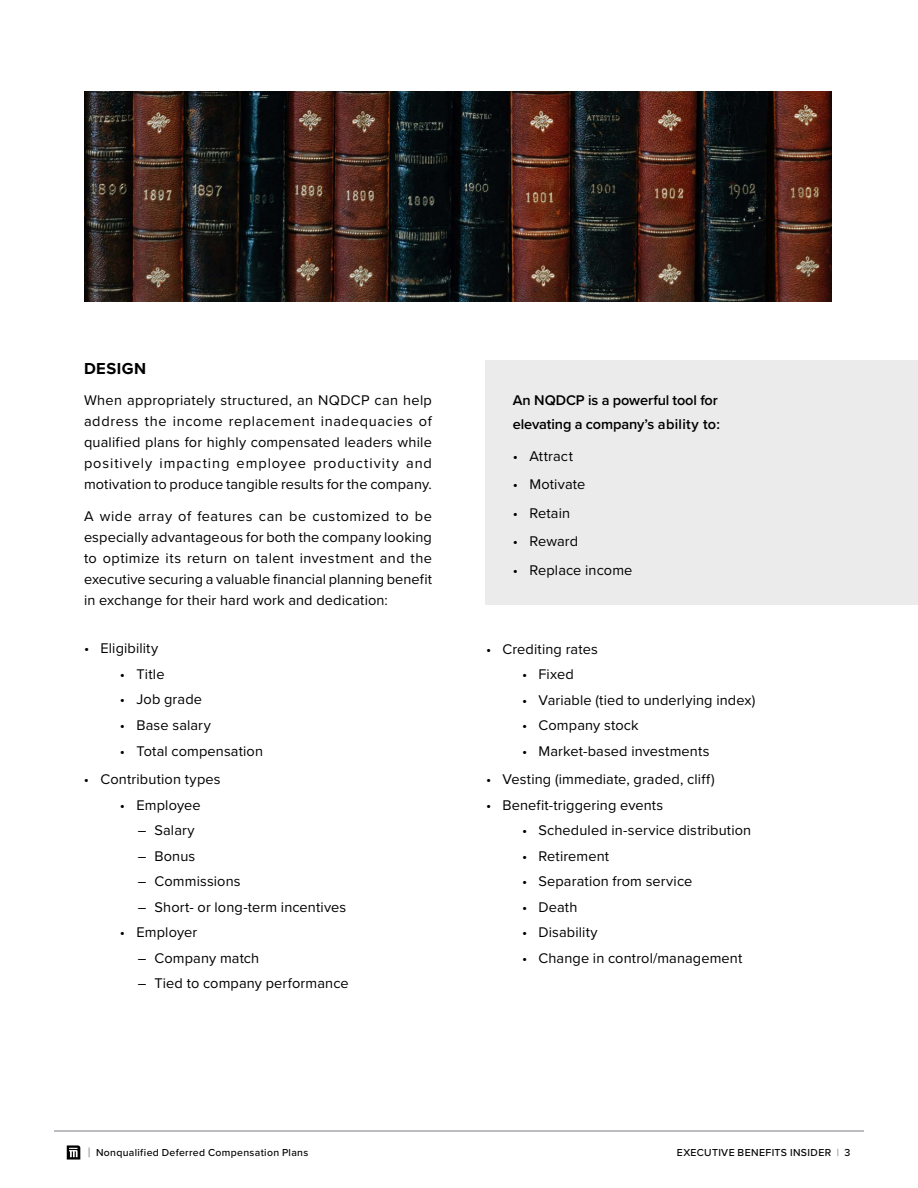
<style>
.page{position:relative;width:918px;height:1188px;background:#fff}
.page>*{position:absolute;margin:0;border:0;box-sizing:border-box;transform-origin:0 0}
.t1{font:700 16.5px "Proxima Nova";letter-spacing:.03em;color:#000}
.t2{font:14.55px/21px "Proxima Nova";letter-spacing:.01em;color:#000;text-align:justify}
.t3{font:600 14.55px/24px "Proxima Nova";letter-spacing:-.005em;color:#000}
.t4{font:500 10.5px "Proxima Nova";letter-spacing:.03em;color:#000}
.s1{color:#808285}
</style>
<div class="page">
<svg style="left:67px;top:1145px;width:13px;height:15px"></svg>
<hr style="left:54px;top:1131px;width:810px;height:1px;background:#a7a9ac">
<div style="left:486px;top:361px;width:432px;height:244px;background:#ebebec"></div>
<img style="left:84px;top:92px;width:748px;height:210px">
<p class="t1" style="left:84px;top:356px;width:64px">DESIGN</p>
<p class="t2" style="left:84px;top:389px;width:350px">When appropriately structured, an NQDCP can help address the income replacement inadequacies of qualified plans for highly compensated leaders while positively impacting employee productivity and motivation to produce tangible results for the company.</p>
<p class="t2" style="left:84px;top:505px;width:350px">A wide array of features can be customized to be especially advantageous for both the company looking to optimize its return on talent investment and the executive securing a valuable financial planning benefit in exchange for their hard work and dedication:</p>
<p class="t2" style="left:84px;top:637px;width:76px">• Eligibility</p>
<p class="t2" style="left:120px;top:663px;width:46px">• Title</p>
<p class="t2" style="left:120px;top:689px;width:84px">• Job grade</p>
<p class="t2" style="left:120px;top:714px;width:92px">• Base salary</p>
<p class="t2" style="left:120px;top:740px;width:145px">• Total compensation</p>
<p class="t2" style="left:84px;top:768px;width:138px">• Contribution types</p>
<p class="t2" style="left:138px;top:791px;width:210px;line-height:25.5px;text-align:left;text-indent:-18px">• Employee<br>― Salary<br>― Bonus<br>― Commissions<br>― Short- or long-term incentives</p>
<p class="t2" style="left:138px;top:919px;width:212px;line-height:25.5px;text-align:left;text-indent:-18px">• Employer<br>― Company match<br>― Tied to company performance</p>
<p class="t3" style="left:513px;top:388px;width:209px">An NQDCP is a powerful tool for elevating a company’s ability to:</p>
<p class="t2" style="left:513px;top:445px;width:62px">• Attract</p>
<p class="t2" style="left:513px;top:473px;width:74px">• Motivate</p>
<p class="t2" style="left:513px;top:502px;width:59px">• Retain</p>
<p class="t2" style="left:513px;top:530px;width:67px">• Reward</p>
<p class="t2" style="left:513px;top:559px;width:121px">• Replace income</p>
<p class="t2" style="left:486px;top:638px;width:113px">• Crediting rates</p>
<p class="t2" style="left:522px;top:663px;width:53px">• Fixed</p>
<p class="t2" style="left:522px;top:689px;width:235px">• Variable (tied to underlying index)</p>
<p class="t2" style="left:522px;top:714px;width:118px">• Company stock</p>
<p class="t2" style="left:522px;top:740px;width:189px">• Market-based investments</p>
<p class="t2" style="left:486px;top:768px;width:230px">• Vesting (immediate, graded, cliff)</p>
<p class="t2" style="left:486px;top:794px;width:179px">• Benefit-triggering events</p>
<p class="t2" style="left:522px;top:819px;width:231px">• Scheduled in-service distribution</p>
<p class="t2" style="left:522px;top:845px;width:89px">• Retirement</p>
<p class="t2" style="left:522px;top:870px;width:172px">• Separation from service</p>
<p class="t2" style="left:522px;top:896px;width:57px">• Death</p>
<p class="t2" style="left:522px;top:921px;width:77px">• Disability</p>
<p class="t2" style="left:522px;top:947px;width:222px">• Change in control/management</p>
<p class="t4" style="left:96px;top:1144px;width:214px">Nonqualified Deferred Compensation Plans</p>
<p class="t4" style="left:677px;top:1144px;width:175px">EXECUTIVE BENEFITS INSIDER <span class="s1">|</span> 3</p>
</div>
